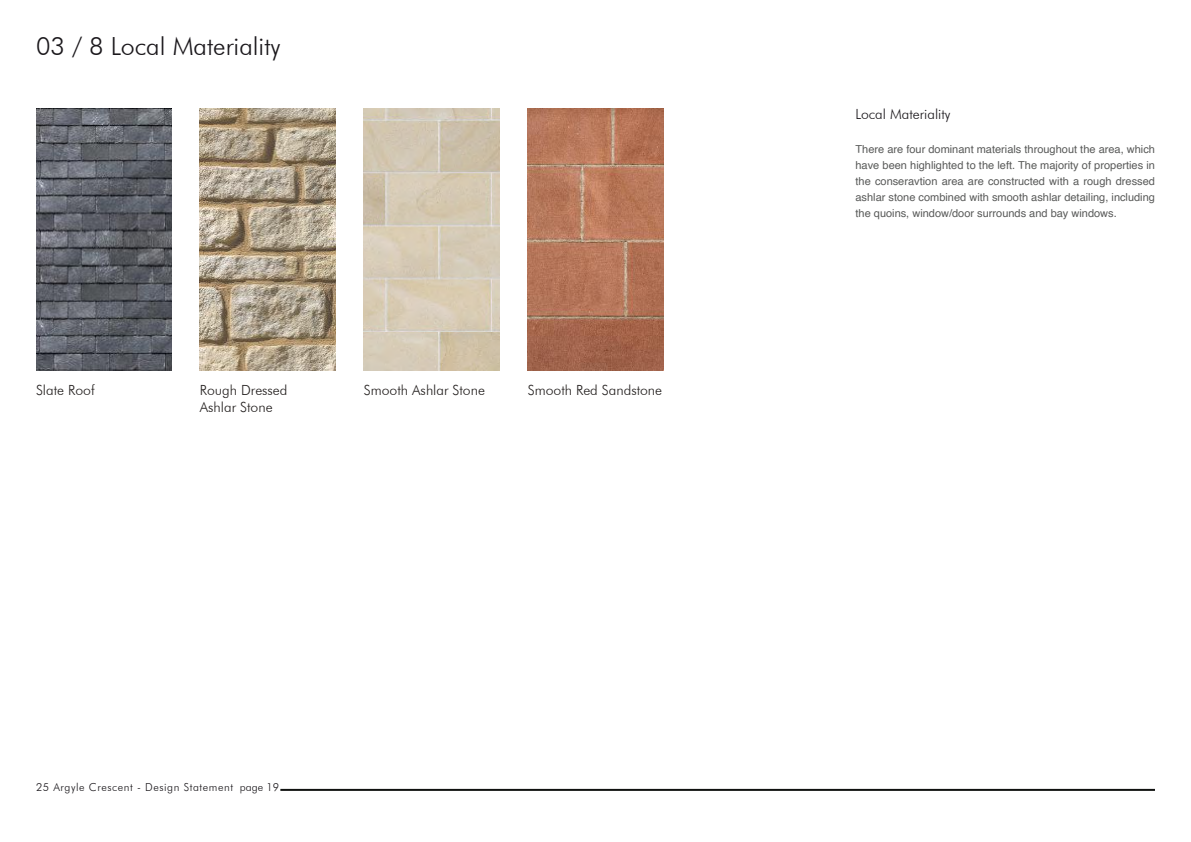
<style>
.page{position:relative;width:1191px;height:842px;background:#fff}
.page>*{position:absolute;margin:0;border:0;box-sizing:border-box;transform-origin:0 0}
.t1{font:300 25px "Futura BT";color:#1a171b}
.t2{font:300 14px/16.8px "Futura BT";color:#231f1e}
.t3{font:300 14px "Futura BT";color:#1a171b}
.t4{font:11px/16px "Helvetica";color:#585958;text-align:justify}
.t5{font:300 11px "Futura BT";letter-spacing:.05em;color:#1a171b}
</style>
<div class="page">
<hr style="left:280px;top:789px;width:875px;height:2px;background:#101210">
<img style="left:36px;top:108px;width:135px;height:263px">
<img style="left:200px;top:108px;width:135px;height:263px">
<img style="left:364px;top:108px;width:135px;height:263px">
<img style="left:528px;top:108px;width:135px;height:263px">
<h1 class="t1" style="left:36px;top:36px;width:246px">03 / 8 Local Materiality</h1>
<p class="t2" style="left:36px;top:383px;width:60px">Slate Roof</p>
<p class="t2" style="left:200px;top:383px;width:89px">Rough Dressed<br>Ashlar Stone</p>
<p class="t2" style="left:364px;top:383px;width:123px">Smooth Ashlar Stone</p>
<p class="t2" style="left:528px;top:383px;width:136px">Smooth Red Sandstone</p>
<p class="t5" style="left:36px;top:783px;width:245px">25 Argyle Crescent - Design Statement page 19</p>
<p class="t3" style="left:855px;top:108px;width:97px">Local Materiality</p>
<p class="t4" style="left:855px;top:142px;width:301px">There are four dominant materials throughout the area, which have been highlighted to the left. The majority of properties in the conseravtion area are constructed with a rough dressed ashlar stone combined with smooth ashlar detailing, including the quoins, window/door surrounds and bay windows.</p>
</div>
